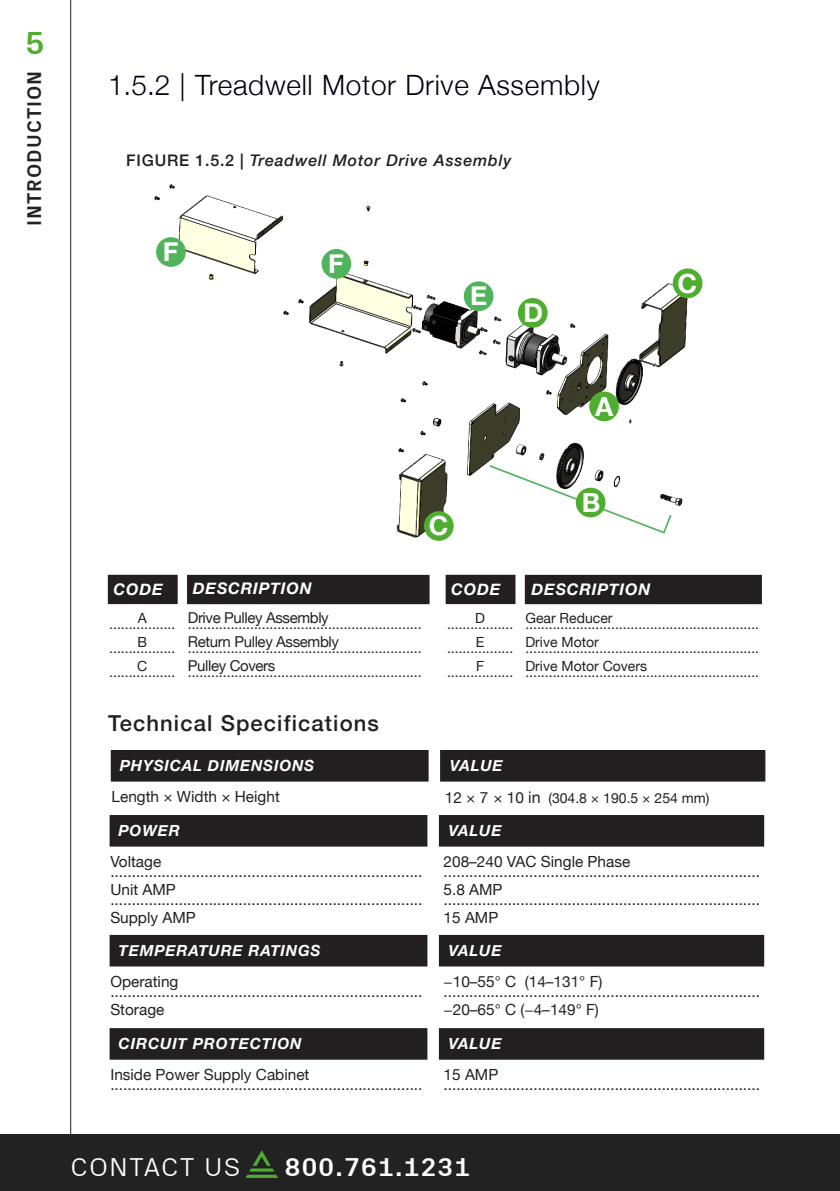
<style>
.page{position:relative;width:840px;height:1191px;background:#fff}
.page>*{position:absolute;margin:0;border:0;box-sizing:border-box;transform-origin:0 0}
.t1{font:700 32px "Px Grotesk";color:#4fad2f}
.t2{font:300 28px "Helvetica Neue";letter-spacing:.025em;color:#02010f}
.t3{font:700 26.4px "Helvetica Neue";color:#fff}
.t4{font:700 26px "Px Grotesk";letter-spacing:.05em;color:#fff}
.t5{font:300 26px "Px Grotesk";letter-spacing:.045em;color:#fff;scale:1.05 1}
.t6{font:500 22px "Helvetica Neue";letter-spacing:.05em;color:#231f20}
.t7{font:700 20px "Px Grotesk";letter-spacing:.05em;color:#222}
.t8{font:italic 500 16px "Helvetica Neue";letter-spacing:.05em;color:#231f20}
.t9{font:italic 700 16px "Helvetica Neue";letter-spacing:.05em;color:#fff}
.t10{font:15.4px "Helvetica Neue";color:#231f20}
.t11{font:italic 700 15.4px "Helvetica Neue";letter-spacing:.05em;color:#fff}
.t12{font:15.4px "Helvetica Neue";color:#222}
.t13{font:15px "Helvetica Neue";letter-spacing:-.025em;color:#231f20}
.t14{font:14px "Helvetica Neue";color:#231f20}
.s1{font-style:normal}
.s2{font-size:15.4px}
.s3{font-size:16px}
</style>
<div class="page">
<hr style="left:70px;top:0;width:1px;height:1191px;background:#231f20">
<div style="left:0;top:1134px;width:839px;height:57px;background:#222"></div>
<svg style="left:245px;top:1150px;width:33px;height:27px"></svg>
<div style="left:110px;top:576px;width:66px;height:26px;background:#231f20"></div>
<div style="left:108px;top:575px;width:69px;height:29px;border:4px solid #231f20"></div>
<div style="left:189px;top:576px;width:238px;height:26px;background:#231f20"></div>
<div style="left:187px;top:575px;width:242px;height:29px;border:4px solid #231f20"></div>
<div style="left:447px;top:576px;width:66px;height:26px;background:#231f20"></div>
<div style="left:445px;top:575px;width:70px;height:29px;border:4px solid #231f20"></div>
<div style="left:526px;top:576px;width:233px;height:26px;background:#231f20"></div>
<div style="left:524px;top:575px;width:237px;height:29px;border:4px solid #231f20"></div>
<div style="left:112px;top:751px;width:314px;height:29px;background:#231f20"></div>
<div style="left:111px;top:750px;width:317px;height:31px;border:3px solid #231f20"></div>
<div style="left:441px;top:751px;width:322px;height:29px;background:#231f20"></div>
<div style="left:440px;top:750px;width:325px;height:31px;border:3px solid #231f20"></div>
<div style="left:111px;top:816px;width:314px;height:29px;background:#231f20"></div>
<div style="left:109px;top:815px;width:318px;height:31px;border:3px solid #231f20"></div>
<div style="left:440px;top:816px;width:322px;height:29px;background:#231f20"></div>
<div style="left:438px;top:815px;width:325px;height:31px;border:3px solid #231f20"></div>
<div style="left:111px;top:936px;width:314px;height:28px;background:#231f20"></div>
<div style="left:109px;top:935px;width:318px;height:31px;border:3px solid #231f20"></div>
<div style="left:440px;top:936px;width:322px;height:28px;background:#231f20"></div>
<div style="left:438px;top:935px;width:325px;height:31px;border:3px solid #231f20"></div>
<div style="left:111px;top:1029px;width:314px;height:29px;background:#231f20"></div>
<div style="left:109px;top:1028px;width:318px;height:31px;border:3px solid #231f20"></div>
<div style="left:440px;top:1029px;width:322px;height:29px;background:#231f20"></div>
<div style="left:438px;top:1028px;width:325px;height:31px;border:3px solid #231f20"></div>
<img style="left:154px;top:184px;width:533px;height:353px">
<div style="left:589px;top:391px;width:29px;height:30px;background:#4fad2f;border-radius:50%"></div>
<div style="left:672px;top:268px;width:30px;height:30px;background:#4fad2f;border-radius:50%"></div>
<div style="left:423px;top:511px;width:30px;height:30px;background:#4fad2f;border-radius:50%"></div>
<div style="left:517px;top:298px;width:30px;height:30px;background:#4fad2f;border-radius:50%"></div>
<div style="left:463px;top:281px;width:30px;height:30px;background:#50b45c;border-radius:50%"></div>
<div style="left:321px;top:249px;width:30px;height:30px;background:#50b45c;border-radius:50%"></div>
<div style="left:156px;top:237px;width:30px;height:30px;background:#50b45c;border-radius:50%"></div>
<svg style="left:487px;top:463px;width:185px;height:72px"></svg>
<div style="left:575px;top:488px;width:30px;height:29px;background:#4fad2f;border-radius:50%"></div>
<hr style="left:839px;top:949px;width:1px;height:158px;background:#67676a">
<p class="t1" style="left:26px;top:24px;width:21px">5</p>
<p class="t7" style="left:22px;top:226px;width:156px;rotate:-90deg">INTRODUCTION</p>
<p class="t2" style="left:108px;top:63px;width:493px">1.5.2 | Treadwell Motor Drive Assembly</p>
<p class="t8" style="left:126px;top:147px;width:386px"><span class="s1">FIGURE 1.5.2 |</span> Treadwell Motor Drive Assembly</p>
<p class="t3" style="left:163px;top:231px;width:17px">F</p>
<p class="t3" style="left:328px;top:243px;width:17px">F</p>
<p class="t3" style="left:470px;top:275px;width:19px">E</p>
<p class="t3" style="left:523px;top:292px;width:21px">D</p>
<p class="t3" style="left:594px;top:385px;width:20px">A</p>
<p class="t3" style="left:677px;top:262px;width:21px">C</p>
<p class="t3" style="left:428px;top:505px;width:21px">C</p>
<p class="t3" style="left:581px;top:481px;width:20px">B</p>
<p class="t9" style="left:113px;top:577px;width:51px">CODE</p>
<p class="t14" style="left:138px;top:608px;width:11px">A</p>
<p class="t14" style="left:109px;top:614px;width:68px">.................</p>
<p class="t14" style="left:137px;top:632px;width:11px">B</p>
<p class="t14" style="left:109px;top:638px;width:68px">.................</p>
<p class="t14" style="left:137px;top:656px;width:12px">C</p>
<p class="t14" style="left:109px;top:662px;width:68px">.................</p>
<p class="t9" style="left:193px;top:576px;width:120px">DESCRIPTION</p>
<p class="t13" style="left:188px;top:607px;width:142px">Drive Pulley Assembly</p>
<p class="t14" style="left:188px;top:614px;width:235px">............................................................</p>
<p class="t13" style="left:188px;top:631px;width:153px">Return Pulley Assembly</p>
<p class="t14" style="left:188px;top:638px;width:235px">............................................................</p>
<p class="t13" style="left:188px;top:655px;width:89px">Pulley Covers</p>
<p class="t14" style="left:188px;top:662px;width:235px">............................................................</p>
<p class="t9" style="left:451px;top:577px;width:51px">CODE</p>
<p class="t9" style="left:531px;top:577px;width:120px">DESCRIPTION</p>
<p class="t14" style="left:475px;top:608px;width:11px">D</p>
<p class="t14" style="left:447px;top:614px;width:68px">.................</p>
<p class="t14" style="left:475px;top:632px;width:10px">E</p>
<p class="t14" style="left:447px;top:638px;width:68px">.................</p>
<p class="t14" style="left:476px;top:656px;width:10px">F</p>
<p class="t14" style="left:447px;top:662px;width:68px">.................</p>
<p class="t14" style="left:525px;top:608px;width:89px">Gear Reducer</p>
<p class="t14" style="left:525px;top:614px;width:235px">............................................................</p>
<p class="t14" style="left:525px;top:632px;width:75px">Drive Motor</p>
<p class="t14" style="left:525px;top:638px;width:235px">............................................................</p>
<p class="t14" style="left:525px;top:656px;width:123px">Drive Motor Covers</p>
<p class="t14" style="left:525px;top:662px;width:235px">............................................................</p>
<p class="t6" style="left:108px;top:705px;width:272px">Technical Specifications</p>
<p class="t11" style="left:120px;top:753px;width:196px">PHYSICAL DIMENSIONS</p>
<p class="t11" style="left:449px;top:753px;width:55px">VALUE</p>
<p class="t10" style="left:111px;top:785px;width:170px">Length × Width × Height</p>
<p class="t14" style="left:444px;top:787px;width:266px"><span class="s2">12 × 7 × 10</span> <span class="s3">in</span> (304.8 × 190.5 × 254 mm)</p>
<p class="t11" style="left:119px;top:818px;width:63px">POWER</p>
<p class="t11" style="left:448px;top:818px;width:55px">VALUE</p>
<p class="t10" style="left:110px;top:850px;width:52px">Voltage</p>
<p class="t10" style="left:110px;top:860px;width:313px">.........................................................................</p>
<p class="t10" style="left:110px;top:878px;width:67px">Unit AMP</p>
<p class="t10" style="left:110px;top:888px;width:313px">.........................................................................</p>
<p class="t10" style="left:110px;top:906px;width:87px">Supply AMP</p>
<p class="t10" style="left:443px;top:850px;width:188px">208–240 VAC Single Phase</p>
<p class="t10" style="left:443px;top:860px;width:318px">..........................................................................</p>
<p class="t10" style="left:443px;top:878px;width:60px">5.8 AMP</p>
<p class="t10" style="left:443px;top:888px;width:318px">..........................................................................</p>
<p class="t10" style="left:443px;top:906px;width:56px">15 AMP</p>
<p class="t11" style="left:119px;top:938px;width:203px">TEMPERATURE RATINGS</p>
<p class="t11" style="left:448px;top:938px;width:55px">VALUE</p>
<p class="t10" style="left:110px;top:970px;width:70px">Operating</p>
<p class="t10" style="left:110px;top:980px;width:313px">.........................................................................</p>
<p class="t10" style="left:110px;top:998px;width:56px">Storage</p>
<p class="t12" style="left:443px;top:970px;width:160px">−10–55° C (14–131° F)</p>
<p class="t10" style="left:443px;top:980px;width:318px">..........................................................................</p>
<p class="t12" style="left:443px;top:998px;width:157px">−20–65° C (−4–149° F)</p>
<p class="t11" style="left:119px;top:1031px;width:184px">CIRCUIT PROTECTION</p>
<p class="t11" style="left:448px;top:1031px;width:55px">VALUE</p>
<p class="t12" style="left:110px;top:1063px;width:200px">Inside Power Supply Cabinet</p>
<p class="t10" style="left:110px;top:1073px;width:313px">.........................................................................</p>
<p class="t10" style="left:443px;top:1063px;width:56px">15 AMP</p>
<p class="t10" style="left:443px;top:1073px;width:318px">..........................................................................</p>
<h3 class="t5" style="left:70px;top:1151px;width:163px">CONTACT US</h3>
<h3 class="t4" style="left:284px;top:1151px;width:187px">800.761.1231</h3>
</div>
